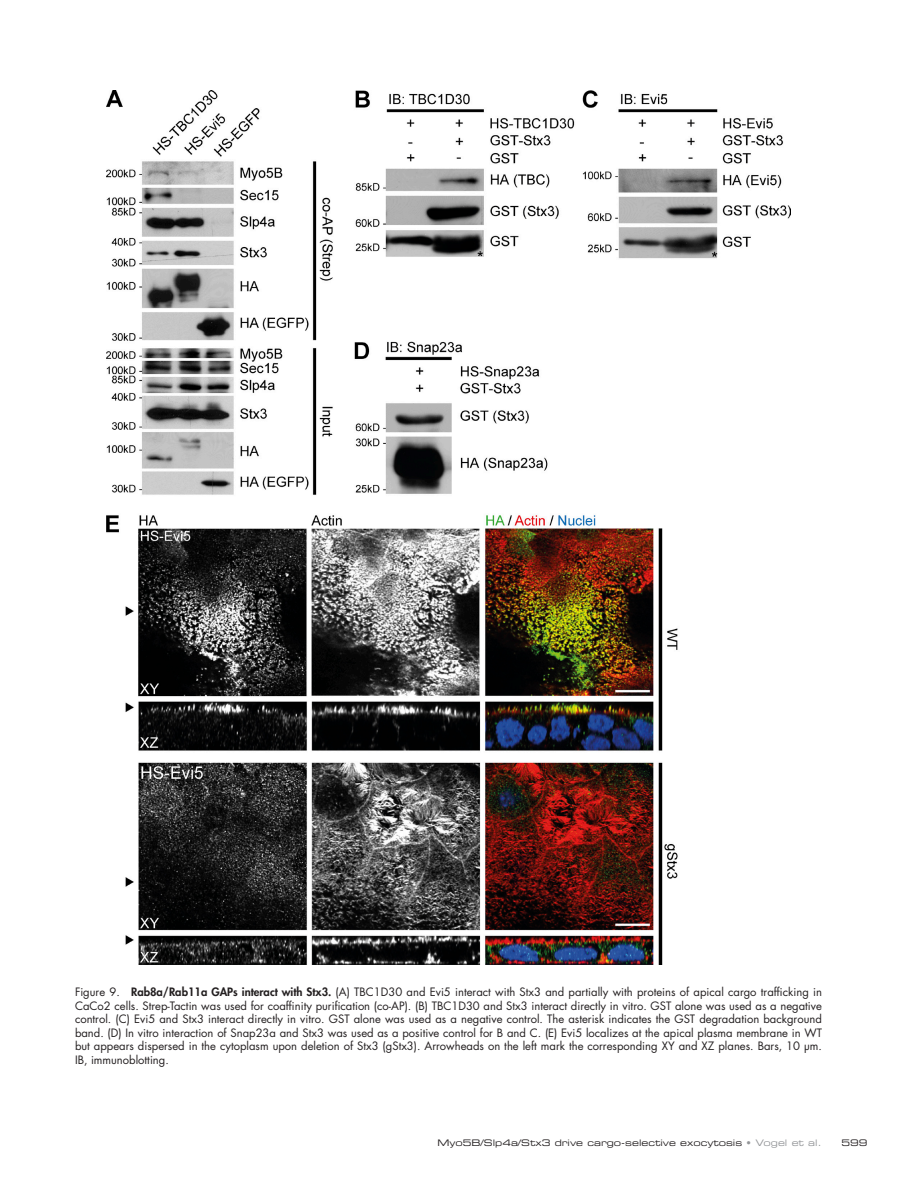
<style>
.page{position:relative;width:918px;height:1188px;background:#fff}
.page>*{position:absolute;margin:0;border:0;box-sizing:border-box;transform-origin:0 0}
.fig_p{font:11.25px/13.5px "Futura Std";color:#231f20;text-align:justify}
.newRFR{font:9px "Eurostile LT Std Ex 2";color:#231f20}
.pageFolio{font:9px "Eurostile LT Std Ex 2";color:#231f20}
.s1{font-weight:800}
.s2{color:#939598}
</style>
<div class="page">
<img style="left:106px;top:90px;width:685px;height:875px">
<p class="fig_p" style="left:75px;top:985px;width:749px">Figure 9. <span class="s1">Rab8a/Rab11a GAPs interact with Stx3.</span> (A) TBC1D30 and Evi5 interact with Stx3 and partially with proteins of apical cargo trafficking in CaCo2 cells. Strep-Tactin was used for coaffinity purification (co-AP). (B) TBC1D30 and Stx3 interact directly in vitro. GST alone was used as a negative control. (C) Evi5 and Stx3 interact directly in vitro. GST alone was used as a negative control. The asterisk indicates the GST degradation background band. (D) In vitro interaction of Snap23a and Stx3 was used as a positive control for B and C. (E) Evi5 localizes at the apical plasma membrane in WT but appears dispersed in the cytoplasm upon deletion of Stx3 (gStx3). Arrowheads on the left mark the corresponding XY and XZ planes. Bars, 10 µm.<br>IB, immunoblotting.</p>
<p class="newRFR" style="left:438px;top:1136px;width:386px">Myo5B/Slp4a/Stx3 drive cargo-selective exocytosis <span class="s2">• Vogel et al.</span></p>
<p class="pageFolio" style="left:842px;top:1136px;width:28px">599</p>
</div>
